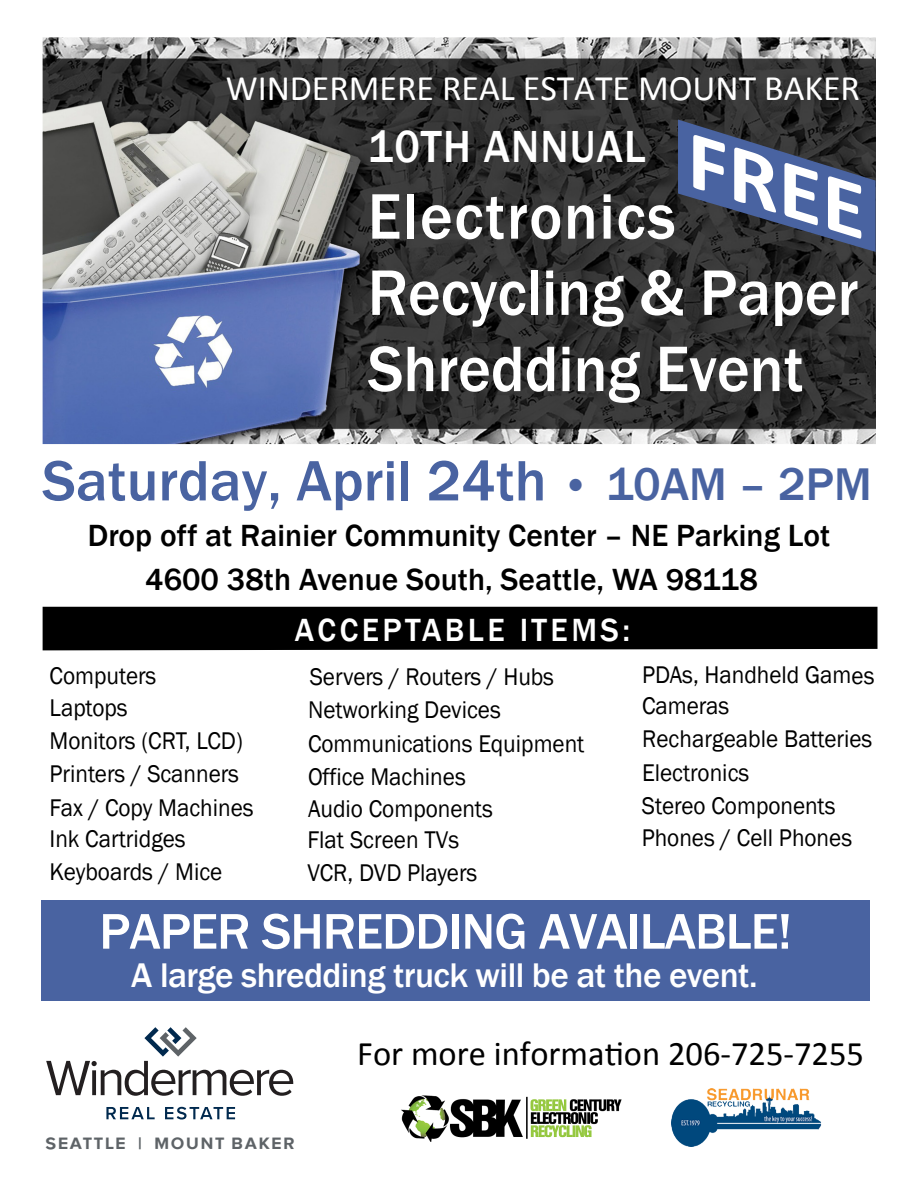
<style>
.page{position:relative;width:918px;height:1188px;background:#fff}
.page>*{position:absolute;margin:0;border:0;box-sizing:border-box;transform-origin:0 0}
.t1{font:italic 700 80.55px "Calibri";color:#fff;scale:1.16 1}
.t2{font:500 66.6px/76.2px "Franklin Gothic";color:#fff;scale:.94 1}
.t3{font:500 58.95px "Franklin Gothic";color:#4963a1}
.t4{font:500 51.9px "Franklin Gothic";letter-spacing:-.015em;color:#fff}
.t5{font:500 46.2px "Franklin Gothic";letter-spacing:.025em;color:#fff;scale:.94 1}
.t6{font:36px "Calibri";color:#fff}
.t7{font:500 35.25px "Franklin Gothic";letter-spacing:-.015em;color:#fff}
.t8{font:34.5px "Calibri";color:#000}
.t9{font:500 33px "Franklin Gothic";letter-spacing:.105em;color:#fff}
.t10{font:500 31.5px/43.5px "Franklin Gothic";color:#000;text-align:center}
.t11{font:24.75px/32.7px "Franklin Gothic";color:#000;scale:.94 1}
.t12{font:500 16.95px "Proxima Sans";letter-spacing:.1em;color:#5e6367}
.s1{font-size:43.8px}
.s2{font-size:47.1px}
</style>
<div class="page">
<img style="left:43px;top:37px;width:833px;height:407px">
<div style="left:43px;top:607px;width:835px;height:43px;background:#000"></div>
<div style="left:42px;top:900px;width:828px;height:100px;background:#4963a1"></div>
<svg style="left:106px;top:1107px;width:49px;height:12px"></svg>
<svg style="left:165px;top:1107px;width:70px;height:13px"></svg>
<svg style="left:46px;top:1027px;width:247px;height:69px"></svg>
<img style="left:401px;top:1095px;width:221px;height:47px">
<img style="left:671px;top:1088px;width:151px;height:59px">
<svg style="left:678px;top:120px;width:198px;height:132px"></svg>
<h3 class="t6" style="left:226px;top:65px;width:636px">WINDERMERE REAL ESTATE MOUNT BAKER</h3>
<h3 class="t5" style="left:368px;top:118px;width:297px">10TH ANNUAL</h3>
<h2 class="t2" style="left:368px;top:179px;width:523px">Electronics<br>Recycling &amp; Paper<br>Shredding Event</h2>
<h1 class="t1" style="left:710px;top:111px;width:162px;rotate:17deg">FREE</h1>
<h3 class="t3" style="left:42px;top:444px;width:831px">Saturday, April 24th <span class="s1">•</span> <span class="s2">10AM – 2PM</span></h3>
<p class="t10" style="left:88px;top:514px;width:744px">Drop off at Rainier Community Center – NE Parking Lot<br>4600 38th Avenue South, Seattle, WA 98118</p>
<h3 class="t9" style="left:295px;top:609px;width:337px">ACCEPTABLE ITEMS:</h3>
<p class="t11" style="left:50px;top:660px;width:218px">Computers<br>Laptops<br>Monitors (CRT, LCD)<br>Printers / Scanners<br>Fax / Copy Machines<br>Ink Cartridges<br>Keyboards / Mice</p>
<p class="t11" style="left:307px;top:661px;width:296px">Servers / Routers / Hubs<br>Networking Devices<br>Communications Equipment<br>Office Machines<br>Audio Components<br>Flat Screen TVs<br>VCR, DVD Players</p>
<p class="t11" style="left:642px;top:659px;width:249px">PDAs, Handheld Games<br>Cameras<br>Rechargeable Batteries<br>Electronics</p>
<p class="t11" style="left:642px;top:790px;width:225px;line-height:31.7px">Stereo Components<br>Phones / Cell Phones</p>
<h3 class="t4" style="left:99px;top:899px;width:694px">PAPER SHREDDING AVAILABLE!</h3>
<h3 class="t7" style="left:131px;top:954px;width:628px">A large shredding truck will be at the event.</h3>
<p class="t12" style="left:45px;top:1134px;width:251px">SEATTLE | MOUNT BAKER</p>
<h3 class="t8" style="left:357px;top:1032px;width:508px">For more information 206-725-7255</h3>
</div>
